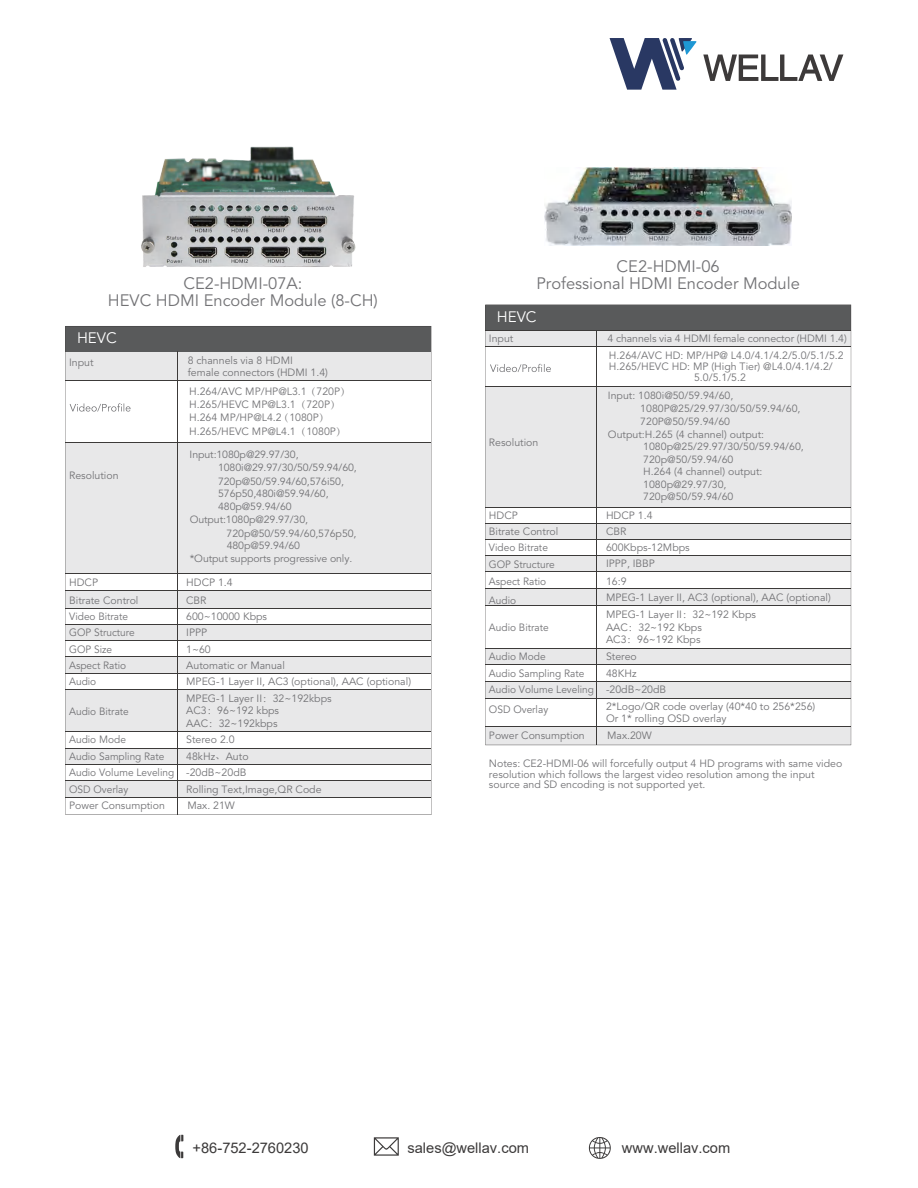
<style>
.page{position:relative;width:918px;height:1188px;background:#fff}
.page>*{position:absolute;margin:0;border:0;box-sizing:border-box;transform-origin:0 0}
.t1{font:16.5px/16.5px "Avenir LT Std";color:#727275;text-align:center}
.t2{font:15.15px "Avenir LT Std";color:#fff}
.t3{font:14.7px "Arial";color:#3c3a3a}
.t4{font:10.5px/16.4px "Avenir LT Std";color:#727275}
.t5{font:10.5px/16.6px "Avenir LT Std";color:#727275;scale:.96 1}
.t6{font:10.35px/12.9px "Avenir LT Std";letter-spacing:-.005em;color:#727275}
.s1{font-family:"Adobe Song Std";font-weight:300}
.s2{font-size:10.5px}
</style>
<div class="page">
<svg style="left:175px;top:1135px;width:8px;height:23px"></svg>
<svg style="left:589px;top:1137px;width:22px;height:22px"></svg>
<svg style="left:374px;top:1137px;width:25px;height:19px"></svg>
<svg style="left:610px;top:38px;width:86px;height:52px"></svg>
<svg style="left:703px;top:55px;width:140px;height:26px"></svg>
<img style="left:545px;top:168px;width:246px;height:77px">
<svg style="left:485px;top:305px;width:366px;height:440px;fill:#e8e8e9"></svg>
<svg style="left:65px;top:326px;width:366px;height:489px;fill:#e8e8e9"></svg>
<hr style="left:177px;top:351px;width:1px;height:464px;background:#3c3a39">
<hr style="left:66px;top:573px;width:365px;height:1px;background:#3c3a39">
<svg style="left:490px;top:364px;width:61px;height:8px"></svg>
<svg style="left:70px;top:403px;width:61px;height:9px"></svg>
<img style="left:141px;top:147px;width:215px;height:120px">
<h1 class="t1" style="left:108px;top:276px;width:271px">CE2-HDMI-07A:<br>HEVC HDMI Encoder Module (8-CH)</h1>
<h2 class="t2" style="left:77px;top:329px;width:41px">HEVC</h2>
<p class="t4" style="left:188px;top:354px;width:142px;line-height:12.6px">8 channels via 8 HDMI<br>female connectors (HDMI 1.4)</p>
<p class="t4" style="left:189px;top:385px;width:163px;line-height:13.4px">H.264/AVC MP/HP@L3.1<span class="s1">（</span>720P<span class="s1">）<br></span>H.265/HEVC MP@L3.1<span class="s1">（</span>720P<span class="s1">）<br></span>H.264 MP/HP@L4.2<span class="s1">（</span>1080P<span class="s1">）<br></span>H.265/HEVC MP@L4.1<span class="s1">（</span>1080P<span class="s1">）</span></p>
<p class="t6" style="left:218px;top:449px;width:140px;text-indent:-28px">Input:1080p@29.97/30,<br>1080i@29.97/30/50/59.94/60,<br>720p@50/59.94/60,576i50,<br>576p50,480i@59.94/60,<br>480p@59.94/60</p>
<p class="t6" style="left:190px;top:514px;width:120px">Output:1080p@29.97/30,</p>
<p class="t6" style="left:227px;top:527px;width:131px">720p@50/59.94/60,576p50,</p>
<p class="t6" style="left:227px;top:540px;width:75px">480p@59.94/60</p>
<p class="t6" style="left:190px;top:552px;width:164px">*Output supports progressive only.</p>
<p class="t4" style="left:186px;top:592px;width:82px">CBR<br>600~10000 Kbps</p>
<p class="t4" style="left:69px;top:355px;width:26px">Input</p>
<p class="t4" style="left:69px;top:468px;width:51px">Resolution</p>
<p class="t4" style="left:69px;top:575px;width:30px">HDCP</p>
<p class="t4" style="left:186px;top:575px;width:48px">HDCP 1.4</p>
<p class="t5" style="left:69px;top:609px;width:70px">Video Bitrate<br>GOP Structure</p>
<p class="t4" style="left:69px;top:592px;width:71px">Bitrate Control</p>
<p class="t4" style="left:186px;top:625px;width:22px">IPPP</p>
<p class="t5" style="left:69px;top:641px;width:46px">GOP Size</p>
<p class="t4" style="left:186px;top:641px;width:26px">1~60</p>
<p class="t5" style="left:69px;top:657px;width:61px">Aspect Ratio</p>
<p class="t4" style="left:186px;top:657px;width:100px">Automatic or Manual</p>
<p class="t5" style="left:69px;top:674px;width:30px">Audio</p>
<p class="t4" style="left:186px;top:674px;width:226px">MPEG-1 Layer II, AC3 (optional), AAC (optional)<br>MPEG-1 Layer II<span class="s1">：</span>32~192kbps</p>
<p class="t4" style="left:186px;top:705px;width:94px;line-height:12.6px">AC3<span class="s1">：</span>96~192 kbps<br>AAC<span class="s1">：</span>32~192kbps</p>
<p class="t5" style="left:69px;top:703px;width:64px">Audio Bitrate</p>
<p class="t5" style="left:69px;top:732px;width:61px">Audio Mode</p>
<p class="t4" style="left:186px;top:732px;width:50px">Stereo 2.0</p>
<p class="t5" style="left:69px;top:748px;width:101px">Audio Sampling Rate</p>
<p class="t4" style="left:69px;top:748px;width:181px;text-indent:117px">48kHz<span class="s1">、</span>Auto<br>Audio Volume Leveling -20dB~20dB<br>OSD Overlay</p>
<p class="t4" style="left:186px;top:781px;width:137px">Rolling Text,Image,QR Code</p>
<p class="t4" style="left:69px;top:797px;width:97px">Power Consumption</p>
<p class="t4" style="left:187px;top:797px;width:49px">Max. 21W</p>
<h1 class="t1" style="left:536px;top:259px;width:265px">CE2-HDMI-06<br>Professional HDMI Encoder Module</h1>
<h2 class="t2" style="left:497px;top:308px;width:41px">HEVC</h2>
<p class="t4" style="left:608px;top:330px;width:241px">4 channels via 4 HDMI female connector (HDMI 1.4)<br>H.264/AVC HD: MP/HP@ L4.0/4.1/4.2/5.0/5.1/5.2</p>
<p class="t4" style="left:609px;top:361px;width:225px;line-height:11.2px;text-align:center">H.265/HEVC HD: MP (High Tier) @L4.0/4.1/4.2/<br>5.0/5.1/5.2</p>
<p class="t6" style="left:608px;top:390px;width:127px">Input: 1080i@50/59.94/60,</p>
<p class="t6" style="left:640px;top:402px;width:162px">1080P@25/29.97/30/50/59.94/60,</p>
<p class="t6" style="left:640px;top:415px;width:91px">720P@50/59.94/60</p>
<p class="t6" style="left:608px;top:428px;width:158px">Output:H.265 <span class="s2">(</span>4 channel<span class="s2">)</span> output:</p>
<p class="t6" style="left:643px;top:440px;width:162px">1080p@25/29.97/30/50/59.94/60,</p>
<p class="t6" style="left:643px;top:453px;width:92px">720p@50/59.94/60</p>
<p class="t6" style="left:643px;top:466px;width:121px">H.264 <span class="s2">(</span>4 channel<span class="s2">)</span> output:</p>
<p class="t6" style="left:643px;top:478px;width:85px">1080p@29.97/30,</p>
<p class="t6" style="left:643px;top:491px;width:92px">720p@50/59.94/60</p>
<p class="t4" style="left:606px;top:524px;width:85px">CBR<br>600Kbps-12Mbps</p>
<p class="t4" style="left:489px;top:331px;width:26px">Input</p>
<p class="t4" style="left:489px;top:434px;width:51px">Resolution</p>
<p class="t4" style="left:489px;top:508px;width:30px">HDCP</p>
<p class="t4" style="left:606px;top:508px;width:48px">HDCP 1.4</p>
<p class="t5" style="left:489px;top:540px;width:70px">Video Bitrate<br>GOP Structure</p>
<p class="t4" style="left:489px;top:524px;width:71px">Bitrate Control</p>
<p class="t4" style="left:606px;top:555px;width:50px">IPPP, IBBP</p>
<p class="t5" style="left:489px;top:573px;width:61px">Aspect Ratio</p>
<p class="t4" style="left:606px;top:573px;width:22px">16:9</p>
<p class="t5" style="left:489px;top:593px;width:30px">Audio</p>
<p class="t4" style="left:606px;top:590px;width:226px">MPEG-1 Layer II, AC3 (optional), AAC (optional)<br>MPEG-1 Layer II<span class="s1">：</span>32~192 Kbps</p>
<p class="t4" style="left:606px;top:621px;width:97px;line-height:12.6px">AAC<span class="s1">：</span>32~192 Kbps<br>AC3<span class="s1">：</span>96~192 Kbps</p>
<p class="t5" style="left:489px;top:619px;width:64px">Audio Bitrate</p>
<p class="t5" style="left:489px;top:648px;width:61px">Audio Mode</p>
<p class="t4" style="left:606px;top:648px;width:32px">Stereo</p>
<p class="t5" style="left:489px;top:665px;width:101px">Audio Sampling Rate</p>
<p class="t4" style="left:489px;top:666px;width:179px;line-height:15.9px;text-indent:117px">48KHz<br>Audio Volume Leveling -20dB~20dB</p>
<p class="t4" style="left:606px;top:701px;width:211px;line-height:11.2px">2*Logo/QR code overlay (40*40 to 256*256)<br>Or 1* rolling OSD overlay</p>
<p class="t5" style="left:489px;top:701px;width:63px">OSD Overlay</p>
<p class="t4" style="left:489px;top:727px;width:97px">Power Consumption</p>
<p class="t4" style="left:607px;top:727px;width:46px">Max.20W</p>
<p class="t4" style="left:489px;top:759px;width:355px;line-height:10.5px">Notes: CE2-HDMI-06 will forcefully output 4 HD programs with same video resolution which follows the largest video resolution among the input source and SD encoding is not supported yet.</p>
<h3 class="t3" style="left:193px;top:1137px;width:118px">+86-752-2760230</h3>
<h3 class="t3" style="left:407px;top:1137px;width:123px">sales@wellav.com</h3>
<h3 class="t3" style="left:622px;top:1137px;width:110px">www.wellav.com</h3>
</div>
